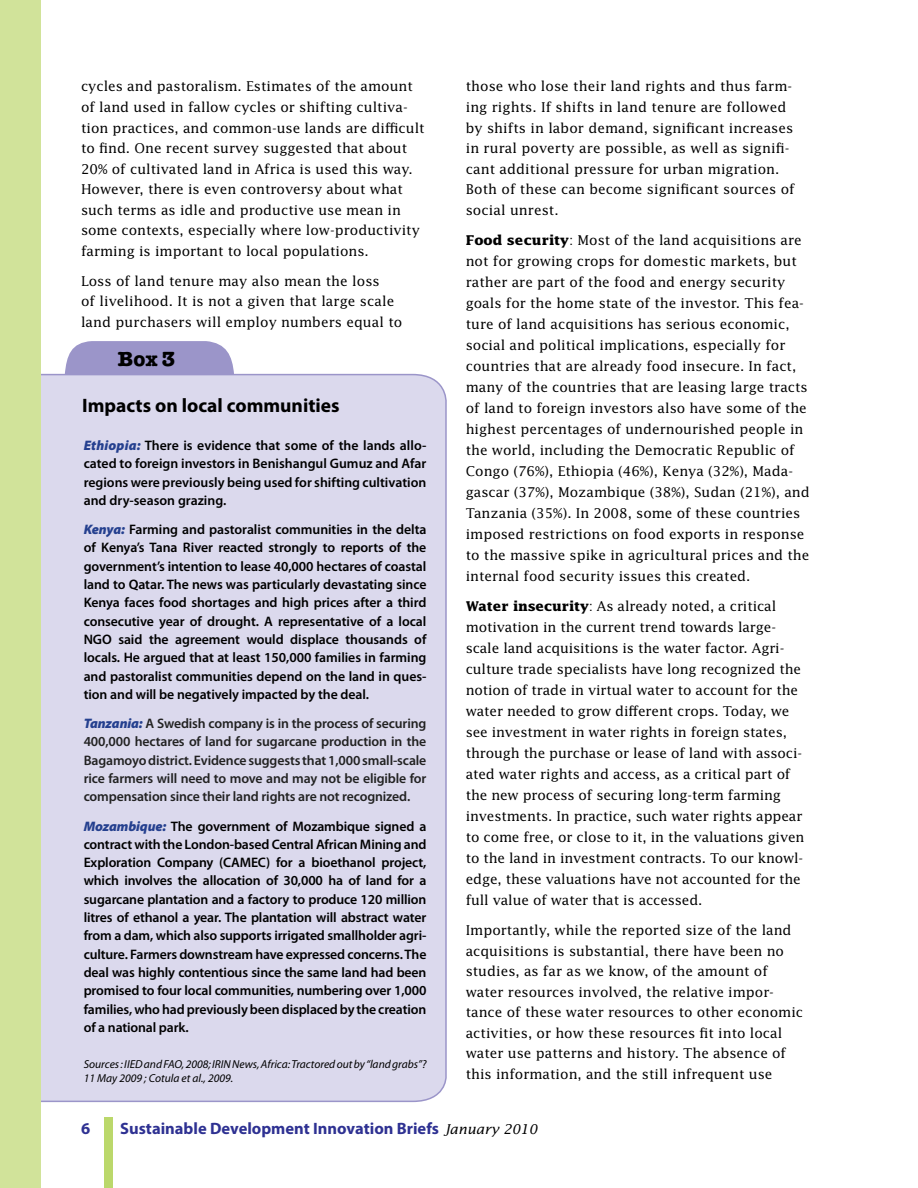
<style>
.page{position:relative;width:918px;height:1188px;background:#fff}
.page>*{position:absolute;margin:0;border:0;box-sizing:border-box;transform-origin:0 0}
.t1{font:700 20.7px "American Typewriter Std";color:#000}
.t2{font:700 19.5px "Myriad Pro";color:#000}
.t3{font:700 16.5px "Myriad Pro";color:#2e3192}
.t4{font:600 13.8px/18.3px "Myriad Pro";letter-spacing:-.005em;color:#000;text-align:justify}
.t5{font:600 13.8px/18.3px "Myriad Pro";letter-spacing:-.01em;color:#222;text-align:justify}
.t6{font:13.5px/21px "Lucida Std";color:#000}
.t7{font:italic 11.55px/14.5px "Myriad Pro";color:#000}
.s1{font-weight:900;font-style:italic;color:#25408f}
.s2{font-weight:700}
.s3{font-family:"Lucida Std";font-weight:400;font-style:italic;font-size:13.5px;color:#000}
</style>
<div class="page">
<div style="left:104px;top:1118px;width:9px;height:70px;background:#bbd86b"></div>
<div style="left:40px;top:373px;width:407px;height:730px;background:#dbd9ed"></div>
<div style="left:0;top:0;width:40px;height:1188px;background:#d1e39a"></div>
<svg style="left:65px;top:341px;width:169px;height:33px;background:#a19ccc"></svg>
<p class="t6" style="left:81px;top:76px;width:345px;line-height:20.5px">cycles and pastoralism. Estimates of the amount of land used in fallow cycles or shifting cultiva&shy;tion practices, and common-use lands are difficult to find. One recent survey suggested that about 20% of cultivated land in Africa is used this way.<br>However, there is even controversy about what such terms as idle and productive use mean in some contexts, especially where low-productivity farming is important to local populations.</p>
<p class="t6" style="left:81px;top:270px;width:323px;line-height:20.5px">Loss of land tenure may also mean the loss<br>of livelihood. It is not a given that large scale land purchasers will employ numbers equal to</p>
<h1 class="t1" style="left:118px;top:347px;width:59px">Box 3</h1>
<h2 class="t2" style="left:82px;top:395px;width:259px">Impacts on local communities</h2>
<p class="t4" style="left:84px;top:436px;width:344px"><span class="s1">Ethiopia:</span> There is evidence that some of the lands allo&shy;cated to foreign investors in Benishangul Gumuz and Afar regions were previously being used for shifting cultivation and dry-season grazing.</p>
<p class="t4" style="left:84px;top:521px;width:344px"><span class="s1">Kenya:</span> Farming and pastoralist communities in the delta of Kenya’s Tana River reacted strongly to reports of the government’s intention to lease 40,000 hectares of coastal land to Qatar. The news was particularly devastating since Kenya faces food shortages and high prices after a third consecutive year of drought. A representative of a local NGO said the agreement would displace thousands of locals. He argued that at least 150,000 families in farming and pastoralist communities depend on the land in ques&shy;tion and will be negatively impacted by the deal.</p>
<p class="t5" style="left:84px;top:715px;width:344px"><span class="s1">Tanzania:</span> A Swedish company is in the process of securing 400,000 hectares of land for sugarcane production in the Bagamoyo district. Evidence suggests that 1,000 small-scale rice farmers will need to move and may not be eligible for compensation since their land rights are not recognized.</p>
<p class="t4" style="left:84px;top:817px;width:344px"><span class="s1">Mozambique:</span> The government of Mozambique signed a contract with the London-based Central African Mining and Exploration Company (CAMEC) for a bioethanol project, which involves the allocation of 30,000 ha of land for a sugarcane plantation and a factory to produce 120 million litres of ethanol a year. The plantation will abstract water from a dam, which also supports irrigated smallholder agri&shy;culture. Farmers downstream have expressed concerns. The deal was highly contentious since the same land had been promised to four local communities, numbering over 1,000 families, who had previously been displaced by the creation of a national park.</p>
<p class="t7" style="left:84px;top:1057px;width:344px">Sources: IIED and FAO, 2008; IRIN News, Africa: Tractored out by “land grabs”?<br>11 May 2009 ; Cotula et al., 2009.</p>
<p class="t6" style="left:466px;top:76px;width:330px;line-height:20.5px">those who lose their land rights and thus farm&shy;ing rights. If shifts in land tenure are followed by shifts in labor demand, significant increases in rural poverty are possible, as well as signifi&shy;cant additional pressure for urban migration.<br>Both of these can become significant sources of social unrest.</p>
<p class="t6" style="left:466px;top:229px;width:346px"><span class="s2">Food security</span>: Most of the land acquisitions are not for growing crops for domestic markets, but rather are part of the food and energy security goals for the home state of the investor. This fea&shy;ture of land acquisitions has serious economic, social and political implications, especially for countries that are already food insecure. In fact, many of the countries that are leasing large tracts of land to foreign investors also have some of the highest percentages of undernourished people in the world, including the Democratic Republic of Congo (76%), Ethiopia (46%), Kenya (32%), Mada&shy;gascar (37%), Mozambique (38%), Sudan (21%), and Tanzania (35%). In 2008, some of these countries imposed restrictions on food exports in response to the massive spike in agricultural prices and the internal food security issues this created.</p>
<p class="t6" style="left:466px;top:596px;width:340px"><span class="s2">Water insecurity</span>: As already noted, a critical motivation in the current trend towards large&shy;scale land acquisitions is the water factor. Agri&shy;culture trade specialists have long recognized the notion of trade in virtual water to account for the water needed to grow different crops. Today, we see investment in water rights in foreign states, through the purchase or lease of land with associ&shy;ated water rights and access, as a critical part of the new process of securing long-term farming investments. In practice, such water rights appear to come free, or close to it, in the valuations given to the land in investment contracts. To our knowl&shy;edge, these valuations have not accounted for the full value of water that is accessed.</p>
<p class="t6" style="left:466px;top:920px;width:339px;line-height:20.5px">Importantly, while the reported size of the land acquisitions is substantial, there have been no studies, as far as we know, of the amount of water resources involved, the relative impor&shy;tance of these water resources to other economic activities, or how these resources fit into local water use patterns and history. The absence of this information, and the still infrequent use</p>
<p class="t3" style="left:81px;top:1119px;width:11px">6</p>
<p class="t3" style="left:120px;top:1119px;width:419px">Sustainable Development Innovation Briefs <span class="s3">January 2010</span></p>
</div>
